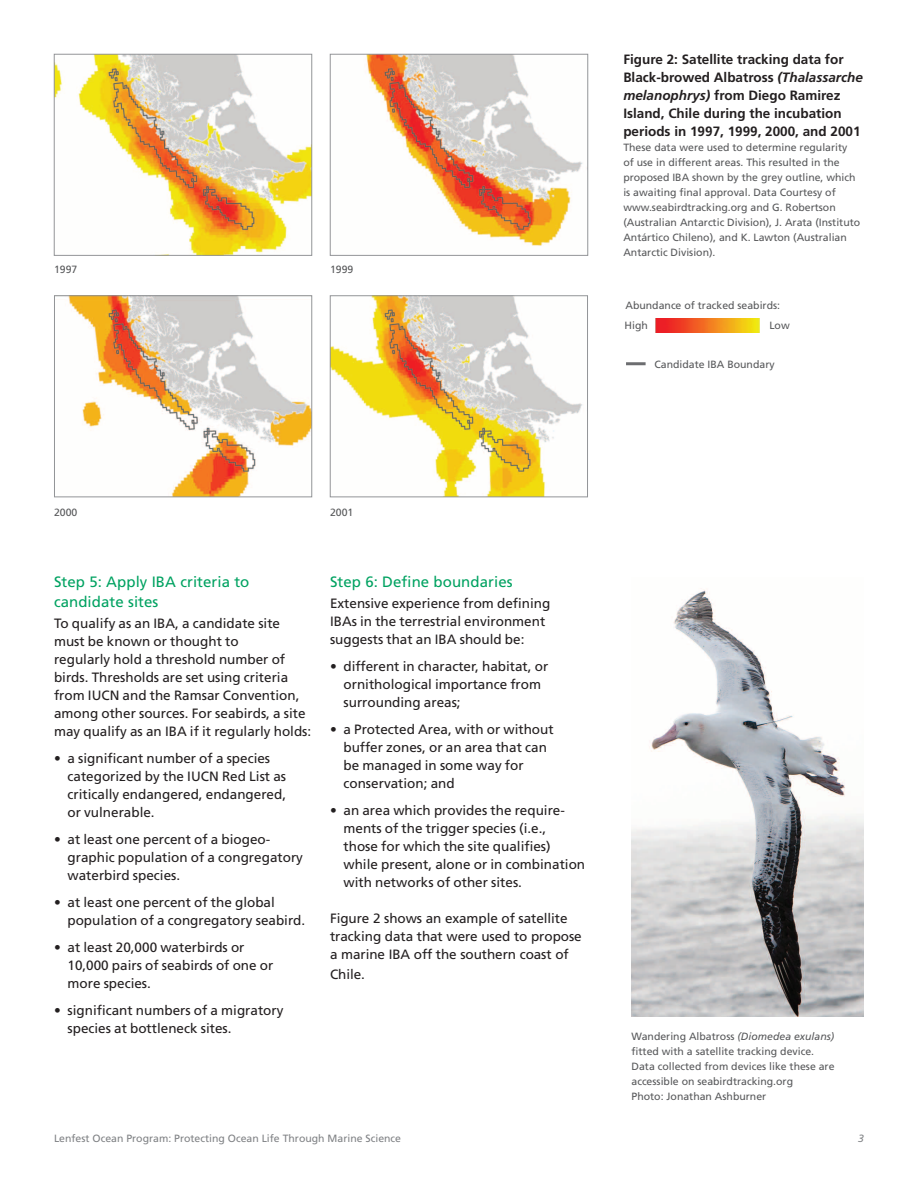
<style>
.page{position:relative;width:918px;height:1188px;background:#fff}
.page>*{position:absolute;margin:0;border:0;box-sizing:border-box;transform-origin:0 0}
.t1{font:15px/19.5px "Frutiger LT Std";letter-spacing:.005em;color:#00a261}
.t2{font:13.5px/18px "Frutiger LT Std";color:#231f20}
.t3{font:700 13.5px/18px "Frutiger LT Std";color:#231f20}
.t4{font:10.5px/15px "Frutiger LT Std";color:#57585a}
.t5{font:10.5px "Frutiger LT Std";color:#808285}
.t6{font:italic 10.5px "Frutiger LT Std";color:#808285}
.s1{font-style:italic}
</style>
<div class="page">
<img style="left:56px;top:56px;width:254px;height:198px">
<div style="left:54px;top:54px;width:258px;height:202px;border:1px solid #939598"></div>
<img style="left:366px;top:56px;width:217px;height:190px">
<div style="left:330px;top:54px;width:258px;height:202px;border:1px solid #939598"></div>
<img style="left:68px;top:297px;width:242px;height:198px">
<div style="left:54px;top:295px;width:258px;height:202px;border:1px solid #939598"></div>
<img style="left:332px;top:297px;width:250px;height:198px">
<div style="left:330px;top:295px;width:258px;height:202px;border:1px solid #939598"></div>
<img style="left:656px;top:319px;width:104px;height:13px">
<hr style="left:626px;top:362px;width:20px;height:3px;background:#6c6d70">
<img style="left:632px;top:589px;width:232px;height:427px">
<p class="t4" style="left:54px;top:262px;width:25px">1997</p>
<p class="t4" style="left:330px;top:262px;width:25px">1999</p>
<p class="t3" style="left:623px;top:51px;width:241px">Figure 2: Satellite tracking data for Black-browed Albatross <span class="s1">(Thalassarche melanophrys)</span> from Diego Ramirez Island, Chile during the incubation periods in 1997, 1999, 2000, and 2001</p>
<p class="t4" style="left:623px;top:140px;width:238px">These data were used to determine regularity of use in different areas. This resulted in the proposed IBA shown by the grey outline, which is awaiting final approval. Data Courtesy of www.seabirdtracking.org and G. Robertson (Australian Antarctic Division), J. Arata (Instituto Antártico Chileno), and K. Lawton (Australian Antarctic Division).</p>
<p class="t4" style="left:626px;top:298px;width:156px">Abundance of tracked seabirds:</p>
<p class="t4" style="left:625px;top:318px;width:25px">High</p>
<p class="t4" style="left:769px;top:318px;width:22px">Low</p>
<p class="t4" style="left:654px;top:357px;width:122px">Candidate IBA Boundary</p>
<p class="t4" style="left:54px;top:505px;width:25px">2000</p>
<p class="t4" style="left:330px;top:505px;width:25px">2001</p>
<p class="t1" style="left:54px;top:572px;width:197px">Step 5: Apply IBA criteria to candidate sites</p>
<p class="t2" style="left:54px;top:614px;width:259px">To qualify as an IBA, a candidate site must be known or thought to<br>regularly hold a threshold number of birds. Thresholds are set using criteria from IUCN and the Ramsar Convention, among other sources. For seabirds, a site may qualify as an IBA if it regularly holds:</p>
<p class="t2" style="left:68px;top:749px;width:220px;text-indent:-14px">• a significant number of a species categorized by the IUCN Red List as critically endangered, endangered, or vulnerable.</p>
<p class="t2" style="left:68px;top:830px;width:237px;text-indent:-14px">• at least one percent of a biogeo&shy;graphic population of a congregatory waterbird species.</p>
<p class="t2" style="left:68px;top:893px;width:239px;text-indent:-14px">• at least one percent of the global population of a congregatory seabird.</p>
<p class="t2" style="left:68px;top:938px;width:207px;text-indent:-14px">• at least 20,000 waterbirds or<br>10,000 pairs of seabirds of one or more species.</p>
<p class="t2" style="left:68px;top:1001px;width:218px;text-indent:-14px">• significant numbers of a migratory species at bottleneck sites.</p>
<p class="t1" style="left:330px;top:572px;width:184px">Step 6: Define boundaries</p>
<p class="t2" style="left:330px;top:595px;width:222px">Extensive experience from defining<br>IBAs in the terrestrial environment suggests that an IBA should be:</p>
<p class="t2" style="left:344px;top:658px;width:206px;text-indent:-14px">• different in character, habitat, or ornithological importance from surrounding areas;</p>
<p class="t2" style="left:344px;top:721px;width:212px;text-indent:-14px">• a Protected Area, with or without buffer zones, or an area that can be managed in some way for conservation; and</p>
<p class="t2" style="left:344px;top:802px;width:243px;text-indent:-14px">• an area which provides the require&shy;ments of the trigger species (i.e.,<br>those for which the site qualifies) while present, alone or in combination with networks of other sites.</p>
<p class="t2" style="left:330px;top:910px;width:253px">Figure 2 shows an example of satellite tracking data that were used to propose a marine IBA off the southern coast of</p>
<p class="t2" style="left:330px;top:965px;width:36px">Chile.</p>
<p class="t4" style="left:632px;top:1028px;width:205px">Wandering Albatross <span class="s1">(Diomedea exulans) </span>fitted with a satellite tracking device.<br>Data collected from devices like these are accessible on seabirdtracking.org<br>Photo: Jonathan Ashburner</p>
<p class="t5" style="left:54px;top:1132px;width:349px">Lenfest Ocean Program: Protecting Ocean Life Through Marine Science</p>
<p class="t6" style="left:858px;top:1132px;width:7px">3</p>
</div>
